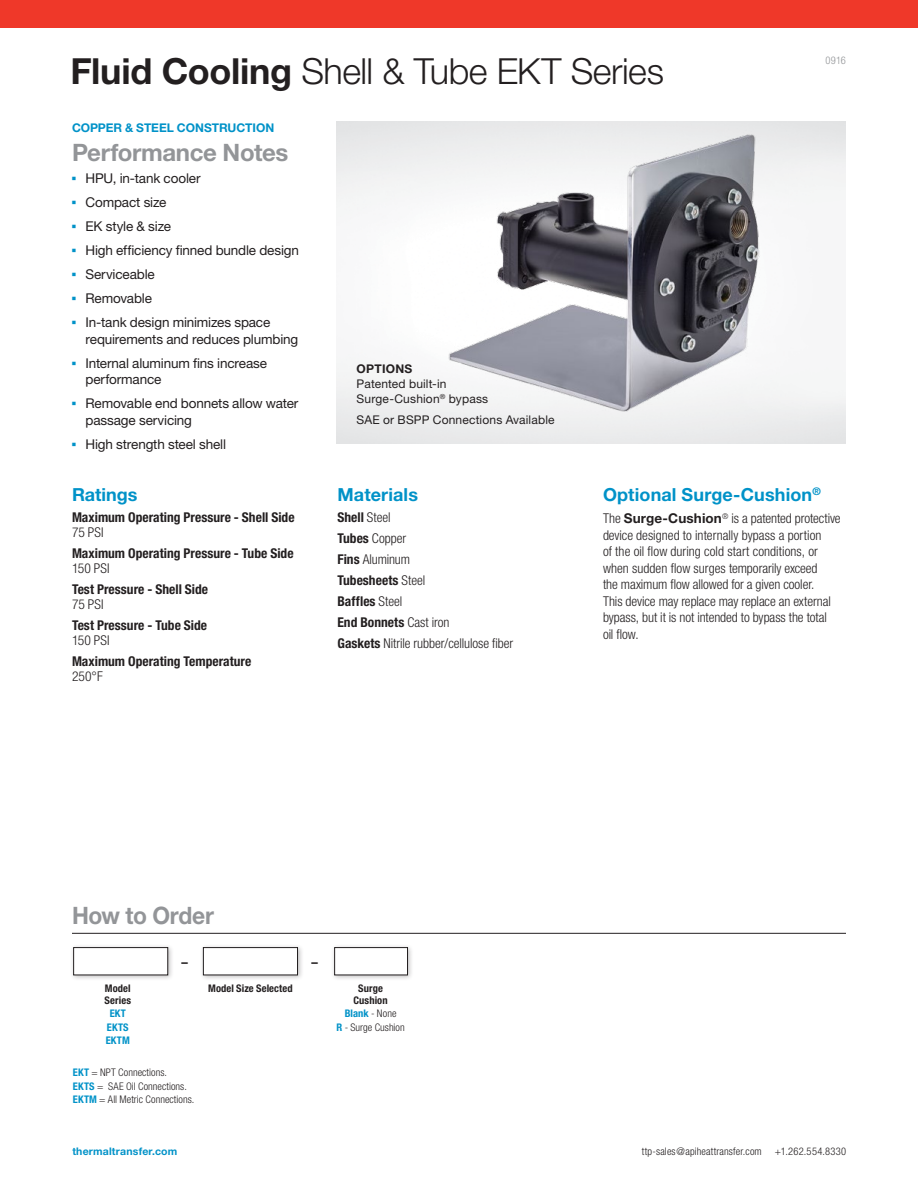
<style>
.page{position:relative;width:918px;height:1188px;background:#fff}
.page>*{position:absolute;margin:0;border:0;box-sizing:border-box;transform-origin:0 0}
.t1{font:300 36px "Helvetica Neue";letter-spacing:-.015em;color:#231f20}
.Features_head{font:700 24px "Helvetica Neue";letter-spacing:-.015em;color:#939598}
.HowToOrder-_Title{font:700 24px "Helvetica Neue";letter-spacing:-.015em;color:#939598;scale:.95 1}
.Materials_head{font:700 18px "Helvetica Neue";letter-spacing:.005em;color:#0092c8}
.Selection_regular{font:300 condensed 13.5px/16.5px "Helvetica Neue";letter-spacing:-.005em;color:#231f20}
.t2{font:13.5px/16.5px "Helvetica Neue";letter-spacing:-.01em;color:#231f20}
.Materials_regular{font:700 condensed 13.5px/15px "Helvetica Neue";color:#231f20}
.Materials_regular-2{font:300 condensed 13.5px "Helvetica Neue";letter-spacing:-.005em;color:#231f20}
.Materials_regular-3{font:700 condensed 13.5px "Helvetica Neue";color:#231f20;scale:.95 1}
.Features_blue{font:12px/15px "Helvetica Neue";letter-spacing:.015em;color:#231f20}
.Top_Divisional_Headi{font:700 12px "Helvetica Neue";color:#0092c8}
.Features_blue-2{font:700 12px "Helvetica Neue";letter-spacing:.02em;color:#231f20}
.Order_lite{font:300 condensed 10.5px "Helvetica Neue";letter-spacing:.01em;color:#231f20}
.Order_bold{font:700 condensed 10.5px "Helvetica Neue";letter-spacing:.01em;color:#231f20}
.Order_lite-2{font:700 condensed 10.5px "Helvetica Neue";letter-spacing:.01em;color:#0092c8}
.t3{font:700 10.5px "Helvetica Neue";letter-spacing:.02em;color:#0092c8}
.t4{font:300 condensed 10.5px "Helvetica Neue";color:#939598}
.s1{font-weight:700}
.s2{font-family:"Universal Newswith Comm Pi";color:#0092c8}
.s3{font-weight:300}
.s4{font-weight:700;font-stretch:normal}
.s5{font-weight:700;color:#0092c8}
.s6{font-weight:300;color:#231f20}
</style>
<div class="page">
<div style="left:0;top:0;width:918px;height:28px;background:#ef3829"></div>
<div style="left:70px;top:944px;width:104px;height:37px;background:#231f20;opacity:.3"></div>
<svg style="left:73px;top:947px;width:95px;height:28px"></svg>
<div style="left:200px;top:944px;width:104px;height:37px;background:#231f20;opacity:.3"></div>
<svg style="left:203px;top:947px;width:95px;height:28px"></svg>
<div style="left:331px;top:944px;width:83px;height:37px;background:#231f20;opacity:.3"></div>
<svg style="left:334px;top:947px;width:74px;height:28px"></svg>
<hr style="left:72px;top:933px;width:774px;height:1px;background:#231f20">
<img style="left:418px;top:121px;width:380px;height:318px">
<p class="t1" style="left:70px;top:49px;width:595px"><span class="s1">Fluid Cooling</span> Shell &amp; Tube EKT Series</p>
<p class="Top_Divisional_Headi" style="left:72px;top:121px;width:204px">COPPER &amp; STEEL CONSTRUCTION</p>
<p class="Features_head" style="left:72px;top:137px;width:218px">Performance Notes</p>
<p class="t2" style="left:72px;top:170px;width:130px"><span class="s2">▪</span> HPU, in-tank cooler</p>
<p class="t2" style="left:72px;top:194px;width:96px"><span class="s2">▪</span> Compact size</p>
<p class="t2" style="left:72px;top:218px;width:101px"><span class="s2">▪</span> EK style &amp; size</p>
<p class="t2" style="left:72px;top:242px;width:228px"><span class="s2">▪</span> High efficiency finned bundle design</p>
<p class="t2" style="left:72px;top:266px;width:84px"><span class="s2">▪</span> Serviceable</p>
<p class="t2" style="left:72px;top:290px;width:81px"><span class="s2">▪</span> Removable</p>
<p class="t2" style="left:86px;top:314px;width:214px;text-indent:-14px"><span class="s2">▪</span> In-tank design minimizes space requirements and reduces plumbing</p>
<p class="t2" style="left:86px;top:355px;width:183px;text-indent:-14px"><span class="s2">▪</span> Internal aluminum fins increase performance</p>
<p class="t2" style="left:86px;top:395px;width:214px;text-indent:-14px"><span class="s2">▪</span> Removable end bonnets allow water passage servicing</p>
<p class="t2" style="left:72px;top:436px;width:156px"><span class="s2">▪</span> High strength steel shell</p>
<p class="Features_blue-2" style="left:357px;top:361px;width:57px">OPTIONS</p>
<p class="Features_blue" style="left:357px;top:376px;width:133px">Patented built-in<br>Surge-Cushion<sup>®</sup> bypass</p>
<p class="Features_blue" style="left:357px;top:412px;width:199px">SAE or BSPP Connections Available</p>
<p class="t4" style="left:826px;top:54px;width:22px">0916</p>
<p class="Materials_head" style="left:72px;top:483px;width:67px">Ratings</p>
<p class="Materials_regular" style="left:72px;top:510px;width:224px">Maximum Operating Pressure - Shell Side<br><span class="s3">75 PSI</span></p>
<p class="Materials_regular" style="left:72px;top:546px;width:223px">Maximum Operating Pressure - Tube Side<br><span class="s3">150 PSI</span></p>
<p class="Materials_regular" style="left:72px;top:582px;width:138px">Test Pressure - Shell Side<br><span class="s3">75 PSI</span></p>
<p class="Materials_regular" style="left:72px;top:618px;width:137px">Test Pressure - Tube Side<br><span class="s3">150 PSI</span></p>
<p class="Materials_regular" style="left:72px;top:654px;width:181px">Maximum Operating Temperature<br><span class="s3">250°F</span></p>
<p class="Materials_head" style="left:338px;top:483px;width:82px">Materials</p>
<p class="Materials_regular" style="left:338px;top:510px;width:55px">Shell <span class="s3">Steel</span></p>
<p class="Materials_regular-2" style="left:338px;top:530px;width:70px"><span class="s1">Tubes</span> Copper</p>
<p class="Materials_regular-2" style="left:338px;top:551px;width:74px"><span class="s1">Fins</span> Aluminum</p>
<p class="Materials_regular" style="left:338px;top:573px;width:89px">Tubesheets <span class="s3">Steel</span></p>
<p class="Materials_regular" style="left:338px;top:594px;width:66px">Baffles <span class="s3">Steel</span></p>
<p class="Materials_regular" style="left:338px;top:615px;width:113px">End Bonnets <span class="s3">Cast iron</span></p>
<p class="Materials_regular-2" style="left:338px;top:635px;width:177px"><span class="s1">Gaskets</span> Nitrile rubber/cellulose fiber</p>
<p class="Materials_head" style="left:603px;top:483px;width:219px">Optional Surge-Cushion<sup>®</sup></p>
<p class="Selection_regular" style="left:603px;top:510px;width:239px">The <span class="s4">Surge-Cushion</span><sup>®</sup> is a patented protective device designed to internally bypass a portion<br>of the oil flow during cold start conditions, or when sudden flow surges temporarily exceed<br>the maximum flow allowed for a given cooler.<br>This device may replace may replace an external bypass, but it is not intended to bypass the total oil flow.</p>
<p class="HowToOrder-_Title" style="left:72px;top:901px;width:151px">How to Order</p>
<p class="Order_bold" style="left:105px;top:982px;width:27px">Model</p>
<p class="Order_bold" style="left:105px;top:994px;width:28px">Series</p>
<p class="Order_lite-2" style="left:110px;top:1007px;width:18px">EKT</p>
<p class="Order_lite-2" style="left:107px;top:1021px;width:23px">EKTS</p>
<p class="Order_lite-2" style="left:106px;top:1034px;width:26px">EKTM</p>
<p class="Materials_regular-3" style="left:182px;top:954px;width:8px">–</p>
<p class="Materials_regular-3" style="left:311px;top:954px;width:8px">–</p>
<p class="Order_bold" style="left:208px;top:982px;width:86px">Model Size Selected</p>
<p class="Order_lite" style="left:73px;top:1067px;width:96px"><span class="s5">EKT</span> = NPT Connections.</p>
<p class="Order_lite" style="left:73px;top:1080px;width:115px"><span class="s5">EKTS</span> = SAE Oil Connections.</p>
<p class="Order_lite" style="left:73px;top:1094px;width:123px"><span class="s5">EKTM</span> = All Metric Connections.</p>
<p class="Order_bold" style="left:358px;top:982px;width:26px">Surge</p>
<p class="Order_bold" style="left:354px;top:994px;width:36px">Cushion</p>
<p class="Order_lite-2" style="left:345px;top:1007px;width:53px">Blank <span class="s6">- None</span></p>
<p class="Order_lite" style="left:337px;top:1021px;width:70px"><span class="s5">R</span> - Surge Cushion</p>
<p class="t3" style="left:72px;top:1144px;width:107px">thermaltransfer.com</p>
<p class="Order_lite" style="left:642px;top:1145px;width:206px">ttp-sales@apiheattransfer.com +1.262.554.8330</p>
</div>
